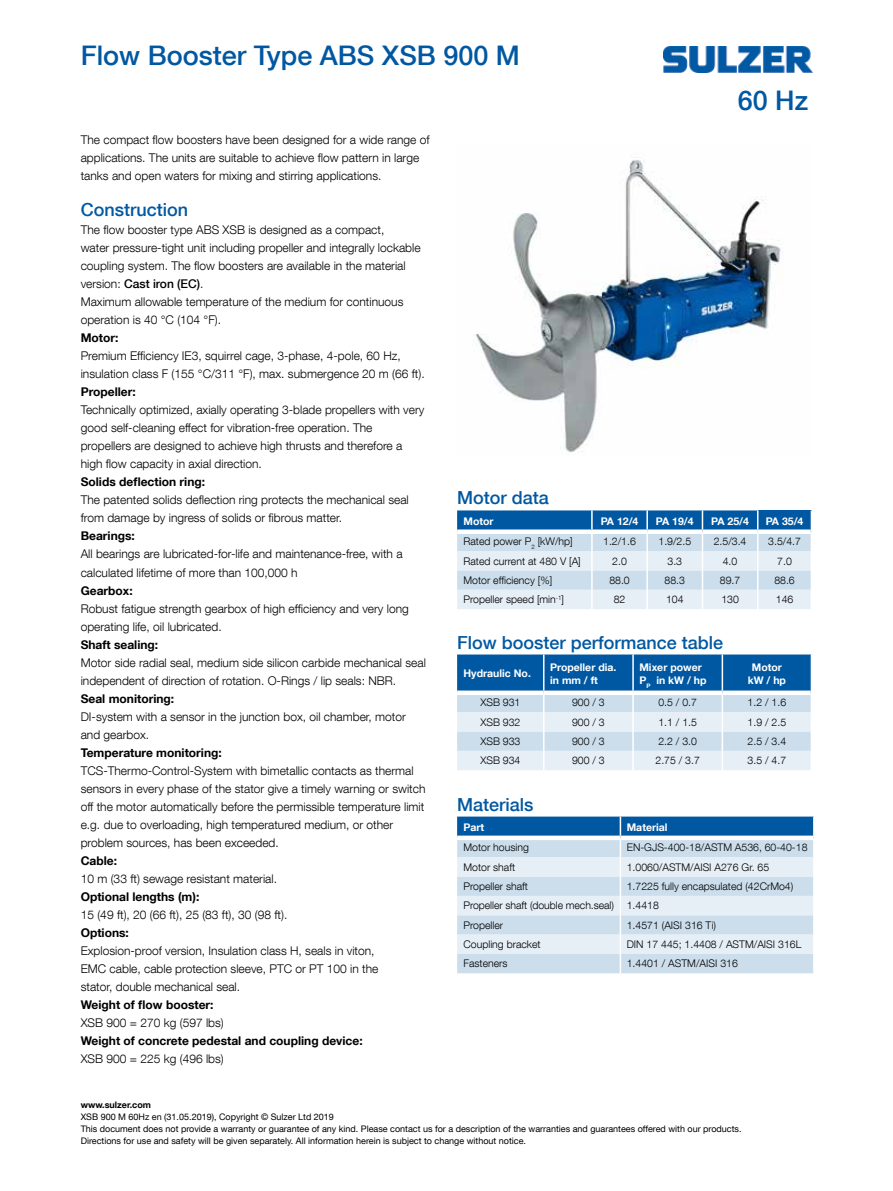
<style>
.page{position:relative;width:893px;height:1191px;background:#fff}
.page>*{position:absolute;margin:0;border:0;box-sizing:border-box;transform-origin:0 0}
.t1{font:500 27px "Helvetica Neue LT Com";color:#0058a2}
.t2{font:500 18px "Helvetica Neue LT Com";color:#0058a2}
.t3{font:300 12px/18px "Helvetica Neue LT Com";color:#000}
.t4{font:700 12px "Helvetica Neue LT Com";color:#000}
.t5{font:300 10.5px/19.4px "Helvetica Neue LT Com";color:#000}
.t6{font:700 10.5px/13.5px "Helvetica Neue LT Com";color:#fff}
.t7{font:9px/12px "Helvetica Neue LT Com";color:#000}
.t8{font:700 9px "Helvetica Neue LT Com";color:#000}
.s1{font-weight:500}
</style>
<div class="page">
<img style="left:663px;top:46px;width:149px;height:26px">
<img style="left:475px;top:157px;width:306px;height:298px">
<svg style="left:457px;top:510px;width:355px;height:99px;background:#b3cde3"></svg>
<svg style="left:457px;top:654px;width:355px;height:116px;background:#9abcda"></svg>
<svg style="left:457px;top:816px;width:357px;height:157px;background:#bed5e7"></svg>
<h1 class="t1" style="left:81px;top:39px;width:441px">Flow Booster Type ABS XSB 900 M</h1>
<h1 class="t1" style="left:738px;top:84px;width:72px">60 Hz</h1>
<p class="t3" style="left:81px;top:131px;width:350px">The compact flow boosters have been designed for a wide range of applications. The units are suitable to achieve flow pattern in large tanks and open waters for mixing and stirring applications.</p>
<h2 class="t2" style="left:81px;top:199px;width:109px">Construction</h2>
<p class="t3" style="left:81px;top:221px;width:341px">The flow booster type ABS XSB is designed as a compact,<br>water pressure-tight unit including propeller and integrally lockable coupling system. The flow boosters are available in the material version: <span class="s1">Cast iron (EC)</span>.<br>Maximum allowable temperature of the medium for continuous operation is 40 °C (104 °F).</p>
<p class="t4" style="left:81px;top:330px;width:39px">Motor:</p>
<p class="t3" style="left:81px;top:347px;width:345px">Premium Efficiency IE3, squirrel cage, 3-phase, 4-pole, 60 Hz, insulation class F (155 °C/311 °F), max. submergence 20 m (66 ft).</p>
<p class="t4" style="left:81px;top:384px;width:57px">Propeller:</p>
<p class="t3" style="left:81px;top:401px;width:345px">Technically optimized, axially operating 3-blade propellers with very good self-cleaning effect for vibration-free operation. The propellers are designed to achieve high thrusts and therefore a high flow capacity in axial direction.</p>
<p class="t4" style="left:81px;top:474px;width:126px">Solids deflection ring:</p>
<p class="t3" style="left:81px;top:491px;width:330px">The patented solids deflection ring protects the mechanical seal from damage by ingress of solids or fibrous matter.</p>
<p class="t4" style="left:81px;top:528px;width:56px">Bearings:</p>
<p class="t3" style="left:81px;top:545px;width:323px">All bearings are lubricated-for-life and maintenance-free, with a calculated lifetime of more than 100,000 h</p>
<p class="t4" style="left:81px;top:582px;width:53px">Gearbox:</p>
<p class="t3" style="left:81px;top:599px;width:330px">Robust fatigue strength gearbox of high efficiency and very long operating life, oil lubricated.</p>
<p class="t4" style="left:81px;top:636px;width:79px">Shaft sealing:</p>
<p class="t3" style="left:81px;top:653px;width:347px">Motor side radial seal, medium side silicon carbide mechanical seal independent of direction of rotation. O-Rings / lip seals: NBR.</p>
<p class="t4" style="left:81px;top:690px;width:95px">Seal monitoring:</p>
<p class="t3" style="left:81px;top:707px;width:327px">DI-system with a sensor in the junction box, oil chamber, motor and gearbox.</p>
<p class="t4" style="left:81px;top:744px;width:143px">Temperature monitoring:</p>
<p class="t3" style="left:81px;top:761px;width:346px">TCS-Thermo-Control-System with bimetallic contacts as thermal sensors in every phase of the stator give a timely warning or switch off the motor automatically before the permissible temperature limit e.g. due to overloading, high temperatured medium, or other problem sources, has been exceeded.</p>
<p class="t4" style="left:81px;top:852px;width:38px">Cable:</p>
<p class="t3" style="left:81px;top:869px;width:198px">10 m (33 ft) sewage resistant material.</p>
<p class="t4" style="left:81px;top:888px;width:120px">Optional lengths (m):</p>
<p class="t3" style="left:81px;top:905px;width:208px">15 (49 ft), 20 (66 ft), 25 (83 ft), 30 (98 ft).</p>
<p class="t4" style="left:81px;top:924px;width:50px">Options:</p>
<p class="t3" style="left:81px;top:941px;width:299px">Explosion-proof version, Insulation class H, seals in viton,<br>EMC cable, cable protection sleeve, PTC or PT 100 in the stator, double mechanical seal.</p>
<p class="t4" style="left:81px;top:996px;width:134px">Weight of flow booster:</p>
<p class="t3" style="left:81px;top:1013px;width:145px">XSB 900 = 270 kg (597 lbs)</p>
<p class="t4" style="left:81px;top:1032px;width:283px">Weight of concrete pedestal and coupling device:</p>
<p class="t3" style="left:81px;top:1049px;width:145px">XSB 900 = 225 kg (496 lbs)</p>
<p class="t8" style="left:81px;top:1099px;width:72px">www.sulzer.com</p>
<p class="t7" style="left:81px;top:1110px;width:662px">XSB 900 M 60Hz en (31.05.2019), Copyright © Sulzer Ltd 2019<br>This document does not provide a warranty or guarantee of any kind. Please contact us for a description of the warranties and guarantees offered with our products.<br>Directions for use and safety will be given separately. All information herein is subject to change without notice.</p>
<h2 class="t2" style="left:457px;top:487px;width:93px">Motor data</h2>
<p class="t6" style="left:463px;top:514px;width:32px">Motor</p>
<p class="t6" style="left:601px;top:514px;width:39px">PA 12/4</p>
<p class="t6" style="left:656px;top:514px;width:39px">PA 19/4</p>
<p class="t6" style="left:711px;top:514px;width:39px">PA 25/4</p>
<p class="t6" style="left:766px;top:514px;width:39px">PA 35/4</p>
<p class="t5" style="left:463px;top:531px;width:111px">Rated power P<sub>2</sub> [kW/hp]</p>
<p class="t5" style="left:603px;top:531px;width:34px">1.2/1.6</p>
<p class="t5" style="left:658px;top:531px;width:34px">1.9/2.5</p>
<p class="t5" style="left:714px;top:531px;width:34px">2.5/3.4</p>
<p class="t5" style="left:768px;top:531px;width:34px">3.5/4.7</p>
<p class="t5" style="left:463px;top:551px;width:119px">Rated current at 480 V [A]</p>
<p class="t5" style="left:612px;top:551px;width:16px">2.0</p>
<p class="t5" style="left:667px;top:551px;width:16px">3.3</p>
<p class="t5" style="left:723px;top:551px;width:16px">4.0</p>
<p class="t5" style="left:777px;top:551px;width:16px">7.0</p>
<p class="t5" style="left:463px;top:570px;width:90px">Motor efficiency [%]</p>
<p class="t5" style="left:609px;top:570px;width:22px">88.0</p>
<p class="t5" style="left:665px;top:570px;width:22px">88.3</p>
<p class="t5" style="left:720px;top:570px;width:22px">89.7</p>
<p class="t5" style="left:774px;top:570px;width:22px">88.6</p>
<p class="t5" style="left:463px;top:589px;width:102px">Propeller speed [min<sup>-1</sup>]</p>
<p class="t5" style="left:614px;top:589px;width:13px">82</p>
<p class="t5" style="left:666px;top:589px;width:19px">104</p>
<p class="t5" style="left:721px;top:589px;width:19px">130</p>
<p class="t5" style="left:776px;top:589px;width:19px">146</p>
<h2 class="t2" style="left:457px;top:631px;width:268px">Flow booster performance table</h2>
<p class="t6" style="left:463px;top:666px;width:69px">Hydraulic No.</p>
<p class="t6" style="left:550px;top:660px;width:68px">Propeller dia. in mm / ft</p>
<p class="t6" style="left:639px;top:660px;width:69px">Mixer power<br>P<sub>P</sub> in kW / hp</p>
<p class="t6" style="left:748px;top:660px;width:40px;text-align:center">Motor kW / hp</p>
<p class="t5" style="left:480px;top:692px;width:42px">XSB 931</p>
<p class="t5" style="left:572px;top:692px;width:34px">900 / 3</p>
<p class="t5" style="left:658px;top:692px;width:40px">0.5 / 0.7</p>
<p class="t5" style="left:748px;top:692px;width:40px">1.2 / 1.6</p>
<p class="t5" style="left:480px;top:712px;width:42px">XSB 932</p>
<p class="t5" style="left:572px;top:712px;width:34px">900 / 3</p>
<p class="t5" style="left:658px;top:712px;width:40px">1.1 / 1.5</p>
<p class="t5" style="left:748px;top:712px;width:40px">1.9 / 2.5</p>
<p class="t5" style="left:480px;top:731px;width:42px">XSB 933</p>
<p class="t5" style="left:572px;top:731px;width:34px">900 / 3</p>
<p class="t5" style="left:658px;top:731px;width:40px">2.2 / 3.0</p>
<p class="t5" style="left:748px;top:731px;width:40px">2.5 / 3.4</p>
<p class="t5" style="left:480px;top:750px;width:42px">XSB 934</p>
<p class="t5" style="left:572px;top:750px;width:34px">900 / 3</p>
<p class="t5" style="left:655px;top:750px;width:46px">2.75 / 3.7</p>
<p class="t5" style="left:748px;top:750px;width:40px">3.5 / 4.7</p>
<h2 class="t2" style="left:457px;top:793px;width:78px">Materials</h2>
<p class="t6" style="left:463px;top:820px;width:22px">Part</p>
<p class="t6" style="left:627px;top:820px;width:42px">Material</p>
<p class="t5" style="left:463px;top:837px;width:67px">Motor housing</p>
<p class="t5" style="left:627px;top:837px;width:182px">EN-GJS-400-18/ASTM A536, 60-40-18</p>
<p class="t5" style="left:463px;top:857px;width:53px">Motor shaft</p>
<p class="t5" style="left:627px;top:857px;width:144px">1.0060/ASTM/AISI A276 Gr. 65</p>
<p class="t5" style="left:463px;top:876px;width:66px">Propeller shaft</p>
<p class="t5" style="left:463px;top:876px;width:331px;text-indent:163px">1.7225 fully encapsulated (42CrMo4)<br>Propeller shaft (double mech.seal) 1.4418<br>Propeller</p>
<p class="t5" style="left:627px;top:915px;width:91px">1.4571 (AISI 316 Ti)</p>
<p class="t5" style="left:463px;top:934px;width:79px">Coupling bracket</p>
<p class="t5" style="left:627px;top:934px;width:176px">DIN 17 445; 1.4408 / ASTM/AISI 316L</p>
<p class="t5" style="left:463px;top:953px;width:46px">Fasteners</p>
<p class="t5" style="left:627px;top:953px;width:113px">1.4401 / ASTM/AISI 316</p>
</div>
